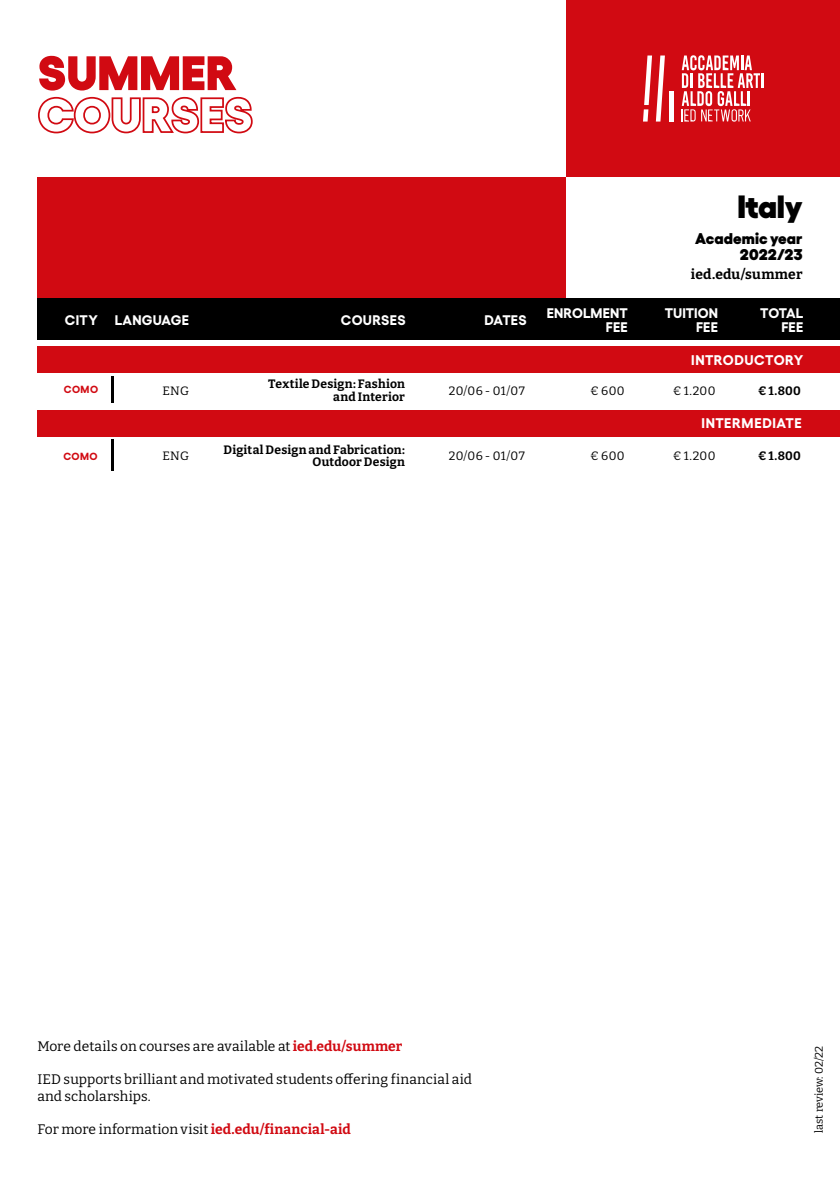
<style>
.page{position:relative;width:840px;height:1191px;background:#fff}
.page>*{position:absolute;margin:0;border:0;box-sizing:border-box;transform-origin:0 0}
.t1{font:900 32.2px "Gellix";letter-spacing:-.01em;color:#000}
.t2{font:900 15.6px/15.6px "Gellix";letter-spacing:.005em;color:#000;text-align:right}
.t3{font:700 14px "Gellix";letter-spacing:.03em;color:#fff}
.t4{font:13.8px/16.6px "Bitter";letter-spacing:.01em;color:#000}
.t5{font:700 13.8px/13.8px "Gellix";letter-spacing:.01em;color:#fff;text-align:right}
.t6{font:700 13.8px "Bitter";letter-spacing:.015em;color:#000}
.t7{font:700 13.8px/13.8px "Gellix";letter-spacing:-.01em;color:#fff;text-align:right}
.t8{font:700 12.2px/12.2px "Bitter";letter-spacing:.015em;color:#000;text-align:right}
.t9{font:12.2px "Bitter";letter-spacing:.025em;color:#000}
.t10{font:11px "Bitter";letter-spacing:-.005em;color:#000}
.t11{font:700 10.4px "Gellix";letter-spacing:.045em;color:#d10a12}
.s1{font-weight:700;color:#d10a12}
</style>
<div class="page">
<div style="left:37px;top:177px;width:529px;height:146px;background:#d10a12"></div>
<div style="left:37px;top:298px;width:802px;height:41px;background:#000"></div>
<div style="left:566px;top:0;width:273px;height:176px;background:#d10a12"></div>
<svg style="left:38px;top:56px;width:215px;height:78px"></svg>
<hr style="left:669px;top:91px;width:4px;height:31px;background:#fff">
<svg style="left:643px;top:55px;width:21px;height:67px"></svg>
<hr style="left:760px;top:73px;width:3px;height:15px;background:#fff">
<svg style="left:681px;top:55px;width:78px;height:67px"></svg>
<div style="left:37px;top:346px;width:802px;height:26px;background:#d10a12"></div>
<div style="left:37px;top:410px;width:802px;height:26px;background:#d10a12"></div>
<hr style="left:111px;top:376px;width:2px;height:27px;background:#000">
<hr style="left:111px;top:439px;width:2px;height:31px;background:#000">
<h1 class="t1" style="left:737px;top:180px;width:67px">Italy</h1>
<p class="t2" style="left:694px;top:229px;width:109px">Academic year<br>2022/23</p>
<p class="t6" style="left:690px;top:266px;width:113px">ied.edu/summer</p>
<p class="t5" style="left:65px;top:312px;width:126px">CITY LANGUAGE</p>
<p class="t5" style="left:341px;top:312px;width:66px">COURSES</p>
<p class="t5" style="left:484px;top:312px;width:44px">DATES</p>
<p class="t5" style="left:546px;top:305px;width:82px">ENROLMENT<br>FEE</p>
<p class="t5" style="left:664px;top:305px;width:55px">TUITION<br>FEE</p>
<p class="t7" style="left:759px;top:305px;width:44px">TOTAL<br>FEE</p>
<p class="t11" style="left:64px;top:381px;width:36px">COMO</p>
<p class="t11" style="left:63px;top:448px;width:36px">COMO</p>
<p class="t3" style="left:690px;top:349px;width:114px">INTRODUCTORY</p>
<p class="t9" style="left:162px;top:382px;width:28px">ENG</p>
<p class="t8" style="left:268px;top:378px;width:138px">Textile Design: Fashion and Interior</p>
<p class="t9" style="left:448px;top:382px;width:77px">20/06 - 01/07</p>
<p class="t9" style="left:590px;top:382px;width:36px">€ 600</p>
<p class="t9" style="left:672px;top:382px;width:44px">€ 1.200</p>
<p class="t8" style="left:757px;top:384px;width:44px">€ 1.800</p>
<p class="t3" style="left:701px;top:412px;width:101px">INTERMEDIATE</p>
<p class="t9" style="left:162px;top:448px;width:28px">ENG</p>
<p class="t8" style="left:223px;top:443px;width:183px">Digital Design and Fabrication:<br>Outdoor Design</p>
<p class="t9" style="left:448px;top:448px;width:77px">20/06 - 01/07</p>
<p class="t9" style="left:590px;top:448px;width:36px">€ 600</p>
<p class="t9" style="left:672px;top:448px;width:44px">€ 1.200</p>
<p class="t8" style="left:757px;top:449px;width:44px">€ 1.800</p>
<p class="t4" style="left:37px;top:1037px;width:366px">More details on courses are available at<span class="s1">ied.edu/summer</span></p>
<p class="t4" style="left:37px;top:1070px;width:436px">IED supports brilliant and motivated students offering financial aid and scholarships.</p>
<p class="t4" style="left:37px;top:1120px;width:315px">For more information visit <span class="s1">ied.edu/financial-aid</span></p>
<p class="t10" style="left:811px;top:1132px;width:88px;rotate:-90deg">last review: 02/22</p>
</div>
